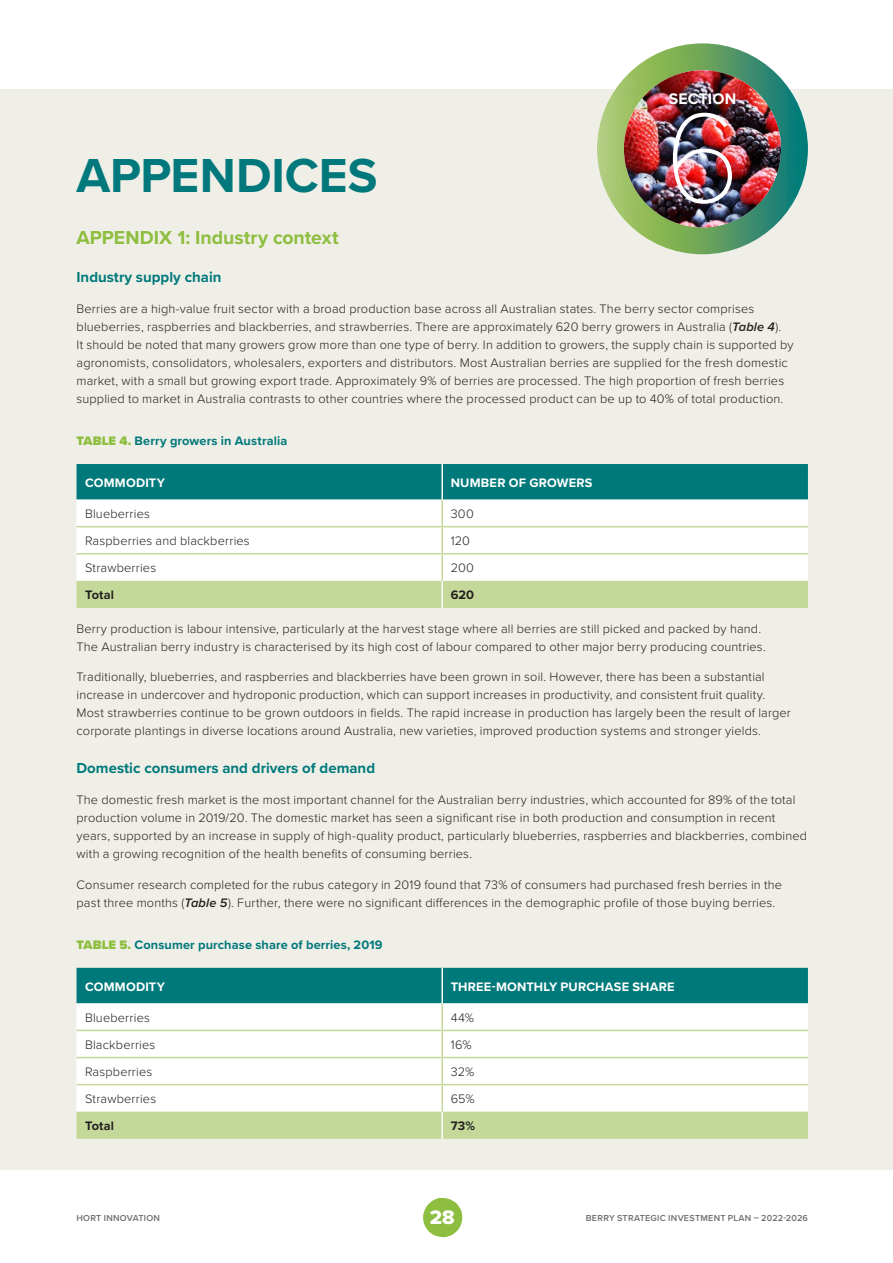
<style>
.page{position:relative;width:893px;height:1263px;background:#fff}
.page>*{position:absolute;margin:0;border:0;box-sizing:border-box;transform-origin:0 0}
.t1{font:100 132.15px "Proxima Nova T";color:#fff}
.t2{font:700 49.5px "Proxima Nova";letter-spacing:-.005em;color:#01787b}
.t3{font:20.25px "Proxima Nova Extrabld";color:#fff}
.t4{font:700 19.5px "Proxima Nova";color:#8ebe3f}
.t5{font:700 15.9px "Proxima Nova";letter-spacing:.01em;color:#fff}
.t6{font:700 15px "Proxima Nova";color:#00797b}
.t7{font:300 12.75px/18px "Proxima Nova";letter-spacing:.01em;color:#231f20}
.t8{font:700 12.75px "Proxima Nova";letter-spacing:.01em;color:#01787b}
.t9{font:700 12.75px "Proxima Nova";letter-spacing:.015em;color:#fff}
.t10{font:700 12.75px "Proxima Nova";letter-spacing:.01em;color:#231f20}
.t11{font:600 9px "Proxima Nova";letter-spacing:.025em;color:#6d6e71}
.s1{font-weight:600;font-style:italic}
.s2{font-weight:900;color:#8ebe3f}
</style>
<div class="page">
<div style="left:0;top:89px;width:893px;height:1080px;background:#f0efe7"></div>
<img style="left:597px;top:43px;width:211px;height:211px;border-radius:105px">
<img style="left:624px;top:70px;width:157px;height:157px;border-radius:79px">
<div style="left:77px;top:464px;width:731px;height:36px;background:#00797b"></div>
<div style="left:77px;top:500px;width:731px;height:80px;background:#fff"></div>
<div style="left:77px;top:581px;width:731px;height:27px;background:#c4d999"></div>
<hr style="left:441px;top:581px;width:2px;height:27px;background:#fff">
<hr style="left:441px;top:500px;width:2px;height:26px;background:#c4d999">
<hr style="left:441px;top:527px;width:2px;height:26px;background:#c4d999">
<hr style="left:441px;top:554px;width:2px;height:27px;background:#c4d999">
<hr style="left:77px;top:526px;width:365px;height:1px;background:#c4d999">
<hr style="left:442px;top:526px;width:366px;height:1px;background:#c4d999">
<hr style="left:77px;top:553px;width:365px;height:1px;background:#c4d999">
<hr style="left:442px;top:553px;width:366px;height:1px;background:#c4d999">
<hr style="left:441px;top:464px;width:2px;height:36px;background:#fff">
<div style="left:77px;top:968px;width:731px;height:35px;background:#00797b"></div>
<div style="left:77px;top:1003px;width:731px;height:108px;background:#fff"></div>
<div style="left:77px;top:1112px;width:731px;height:27px;background:#c4d999"></div>
<hr style="left:441px;top:1112px;width:2px;height:27px;background:#fff">
<hr style="left:441px;top:1003px;width:2px;height:27px;background:#c4d999">
<hr style="left:441px;top:1031px;width:2px;height:26px;background:#c4d999">
<hr style="left:441px;top:1058px;width:2px;height:26px;background:#c4d999">
<hr style="left:441px;top:1085px;width:2px;height:27px;background:#c4d999">
<hr style="left:77px;top:1030px;width:365px;height:1px;background:#c4d999">
<hr style="left:442px;top:1030px;width:366px;height:1px;background:#c4d999">
<hr style="left:77px;top:1057px;width:365px;height:1px;background:#c4d999">
<hr style="left:442px;top:1057px;width:366px;height:1px;background:#c4d999">
<hr style="left:77px;top:1084px;width:365px;height:1px;background:#c4d999">
<hr style="left:442px;top:1084px;width:366px;height:1px;background:#c4d999">
<hr style="left:441px;top:968px;width:2px;height:35px;background:#fff">
<svg style="left:423px;top:1198px;width:39px;height:39px"></svg>
<h2 class="t2" style="left:77px;top:139px;width:302px">APPENDICES</h2>
<p class="t5" style="left:669px;top:87px;width:69px">SECTION</p>
<h1 class="t1" style="left:664px;top:60px;width:78px">6</h1>
<h3 class="t4" style="left:77px;top:223px;width:264px">APPENDIX 1: Industry context</h3>
<p class="t6" style="left:77px;top:266px;width:146px">Industry supply chain</p>
<p class="t7" style="left:77px;top:299px;width:718px">Berries are a high-value fruit sector with a broad production base across all Australian states. The berry sector comprises blueberries, raspberries and blackberries, and strawberries. There are approximately 620 berry growers in Australia (<span class="s1">Table 4</span>).<br>It should be noted that many growers grow more than one type of berry. In addition to growers, the supply chain is supported by agronomists, consolidators, wholesalers, exporters and distributors. Most Australian berries are supplied for the fresh domestic market, with a small but growing export trade. Approximately 9% of berries are processed. The high proportion of fresh berries supplied to market in Australia contrasts to other countries where the processed product can be up to 40% of total production.</p>
<p class="t8" style="left:77px;top:431px;width:212px"><span class="s2">TABLE 4.</span> Berry growers in Australia</p>
<p class="t9" style="left:85px;top:473px;width:82px">COMMODITY</p>
<p class="t9" style="left:451px;top:473px;width:143px">NUMBER OF GROWERS</p>
<p class="t7" style="left:85px;top:504px;width:66px">Blueberries</p>
<p class="t7" style="left:451px;top:504px;width:25px">300</p>
<p class="t7" style="left:85px;top:531px;width:166px">Raspberries and blackberries</p>
<p class="t7" style="left:451px;top:531px;width:21px">120</p>
<p class="t7" style="left:85px;top:558px;width:73px">Strawberries</p>
<p class="t7" style="left:451px;top:558px;width:25px">200</p>
<p class="t10" style="left:85px;top:586px;width:30px">Total</p>
<p class="t10" style="left:451px;top:586px;width:25px">620</p>
<p class="t7" style="left:77px;top:619px;width:691px">Berry production is labour intensive, particularly at the harvest stage where all berries are still picked and packed by hand.<br>The Australian berry industry is characterised by its high cost of labour compared to other major berry producing countries.</p>
<p class="t7" style="left:77px;top:667px;width:716px">Traditionally, blueberries, and raspberries and blackberries have been grown in soil. However, there has been a substantial increase in undercover and hydroponic production, which can support increases in productivity, and consistent fruit quality.<br>Most strawberries continue to be grown outdoors in fields. The rapid increase in production has largely been the result of larger corporate plantings in diverse locations around Australia, new varieties, improved production systems and stronger yields.</p>
<p class="t6" style="left:77px;top:757px;width:300px">Domestic consumers and drivers of demand</p>
<p class="t7" style="left:77px;top:790px;width:732px">The domestic fresh market is the most important channel for the Australian berry industries, which accounted for 89% of the total production volume in 2019/20. The domestic market has seen a significant rise in both production and consumption in recent years, supported by an increase in supply of high-quality product, particularly blueberries, raspberries and blackberries, combined with a growing recognition of the health benefits of consuming berries.</p>
<p class="t7" style="left:77px;top:875px;width:707px">Consumer research completed for the rubus category in 2019 found that 73% of consumers had purchased fresh berries in the past three months (<span class="s1">Table 5</span>). Further, there were no significant differences in the demographic profile of those buying berries.</p>
<p class="t8" style="left:77px;top:935px;width:308px"><span class="s2">TABLE 5.</span> Consumer purchase share of berries, 2019</p>
<p class="t9" style="left:85px;top:977px;width:82px">COMMODITY</p>
<p class="t9" style="left:451px;top:977px;width:225px">THREE-MONTHLY PURCHASE SHARE</p>
<p class="t7" style="left:85px;top:1008px;width:66px">Blueberries</p>
<p class="t7" style="left:451px;top:1008px;width:25px">44%</p>
<p class="t7" style="left:85px;top:1035px;width:72px">Blackberries</p>
<p class="t7" style="left:451px;top:1035px;width:22px">16%</p>
<p class="t7" style="left:85px;top:1062px;width:69px">Raspberries</p>
<p class="t7" style="left:451px;top:1062px;width:25px">32%</p>
<p class="t7" style="left:85px;top:1089px;width:73px">Strawberries</p>
<p class="t7" style="left:451px;top:1089px;width:26px">65%</p>
<p class="t10" style="left:85px;top:1116px;width:30px">Total</p>
<p class="t10" style="left:451px;top:1116px;width:26px">73%</p>
<p class="t11" style="left:77px;top:1212px;width:85px">HORT INNOVATION</p>
<h3 class="t3" style="left:430px;top:1202px;width:26px">28</h3>
<p class="t11" style="left:586px;top:1212px;width:224px">BERRY STRATEGIC INVESTMENT PLAN – 2022-2026</p>
</div>
